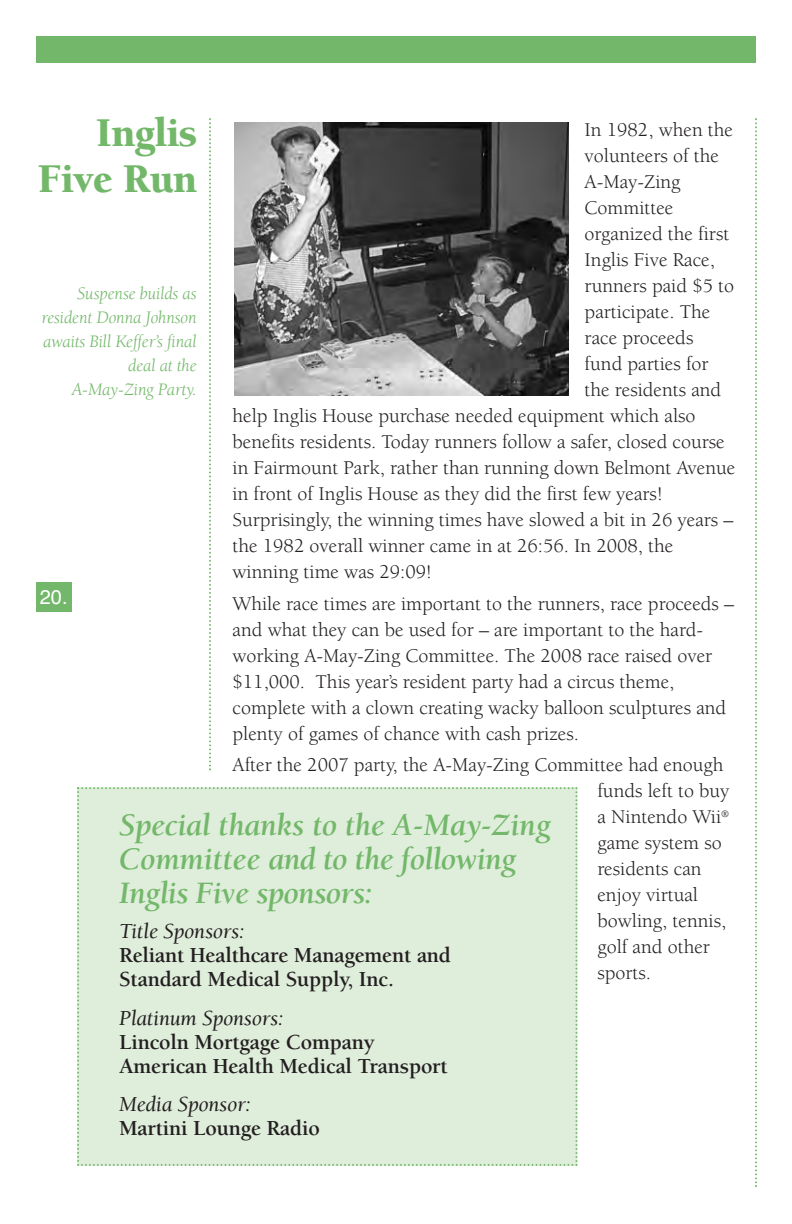
<style>
.page{position:relative;width:792px;height:1224px;background:#fff}
.page>*{position:absolute;margin:0;border:0;box-sizing:border-box;transform-origin:0 0}
.t1{font:900 42px/46px "Berkeley";letter-spacing:-.01em;color:#73b86a;text-align:right}
.t2{font:italic 700 32px/34px "Berkeley";letter-spacing:-.02em;color:#73b86a}
.t3{font:700 22px/24px "Berkeley";letter-spacing:-.01em;color:#231f20}
.t4{font:italic 22px "Berkeley";letter-spacing:-.01em;color:#231f20}
.t5{font:20px/26px "Berkeley";color:#231f20}
.t6{font:20px "Helvetica";color:#fff}
.t7{font:italic 18px/24px "Berkeley";letter-spacing:-.01em;color:#73b86a;text-align:right}
</style>
<div class="page">
<div style="left:36px;top:36px;width:720px;height:27px;background:#73b86a"></div>
<div style="left:36px;top:582px;width:36px;height:30px;background:#73b86a"></div>
<svg style="left:755px;top:118px;width:2px;height:1069px"></svg>
<svg style="left:209px;top:118px;width:2px;height:652px"></svg>
<img style="left:234px;top:122px;width:335px;height:274px">
<div style="left:77px;top:787px;width:500px;height:379px;background:#dfeddb"></div>
<h1 class="t1" style="left:38px;top:113px;width:161px">Inglis<br>Five Run</h1>
<p class="t5" style="left:585px;top:118px;width:150px">In 1982, when the</p>
<p class="t5" style="left:585px;top:144px;width:136px">volunteers of the</p>
<p class="t5" style="left:585px;top:170px;width:97px">A-May-Zing</p>
<p class="t5" style="left:585px;top:196px;width:90px">Committee</p>
<p class="t5" style="left:585px;top:222px;width:146px">organized the first</p>
<p class="t5" style="left:585px;top:248px;width:132px">Inglis Five Race,</p>
<p class="t5" style="left:585px;top:274px;width:151px">runners paid $5 to</p>
<p class="t5" style="left:585px;top:300px;width:127px">participate. The</p>
<p class="t5" style="left:585px;top:326px;width:110px">race proceeds</p>
<p class="t5" style="left:585px;top:352px;width:126px">fund parties for</p>
<p class="t5" style="left:585px;top:378px;width:138px">the residents and</p>
<p class="t5" style="left:233px;top:404px;width:465px">help Inglis House purchase needed equipment which also</p>
<p class="t5" style="left:233px;top:430px;width:494px">benefits residents. Today runners follow a safer, closed course</p>
<p class="t5" style="left:233px;top:456px;width:504px">in Fairmount Park, rather than running down Belmont Avenue</p>
<p class="t5" style="left:233px;top:482px;width:432px">in front of Inglis House as they did the first few years!</p>
<p class="t5" style="left:233px;top:508px;width:502px">Surprisingly, the winning times have slowed a bit in 26 years –</p>
<p class="t5" style="left:233px;top:534px;width:442px">the 1982 overall winner came in at 26:56. In 2008, the</p>
<p class="t5" style="left:233px;top:560px;width:201px">winning time was 29:09!</p>
<p class="t5" style="left:233px;top:592px;width:503px">While race times are important to the runners, race proceeds – and what they can be used for – are important to the hard&shy;working A-May-Zing Committee. The 2008 race raised over $11,000. This year’s resident party had a circus theme, complete with a clown creating wacky balloon sculptures and plenty of games of chance with cash prizes.</p>
<p class="t5" style="left:597px;top:754px;width:134px;text-indent:-365px">After the 2007 party, the A-May-Zing Committee had enough funds left to buy a Nintendo Wii<sup>® </sup>game system so residents can enjoy virtual bowling, tennis, golf and other sports.</p>
<p class="t7" style="left:42px;top:283px;width:157px">Suspense builds as resident Donna Johnson awaits Bill Keffer’s final deal at the<br>A-May-Zing Party.</p>
<p class="t6" style="left:40px;top:586px;width:29px">20.</p>
<h2 class="t2" style="left:119px;top:811px;width:434px">Special thanks to the A-May-Zing<br>Committee and to the following<br>Inglis Five sponsors:</h2>
<p class="t4" style="left:119px;top:923px;width:127px">Title Sponsors:</p>
<p class="t3" style="left:119px;top:945px;width:334px">Reliant Healthcare Management and<br>Standard Medical Supply, Inc.</p>
<p class="t4" style="left:119px;top:1009px;width:166px">Platinum Sponsors:</p>
<p class="t3" style="left:119px;top:1032px;width:330px">Lincoln Mortgage Company<br>American Health Medical Transport</p>
<p class="t4" style="left:119px;top:1096px;width:133px">Media Sponsor:</p>
<p class="t3" style="left:119px;top:1118px;width:202px">Martini Lounge Radio</p>
</div>
